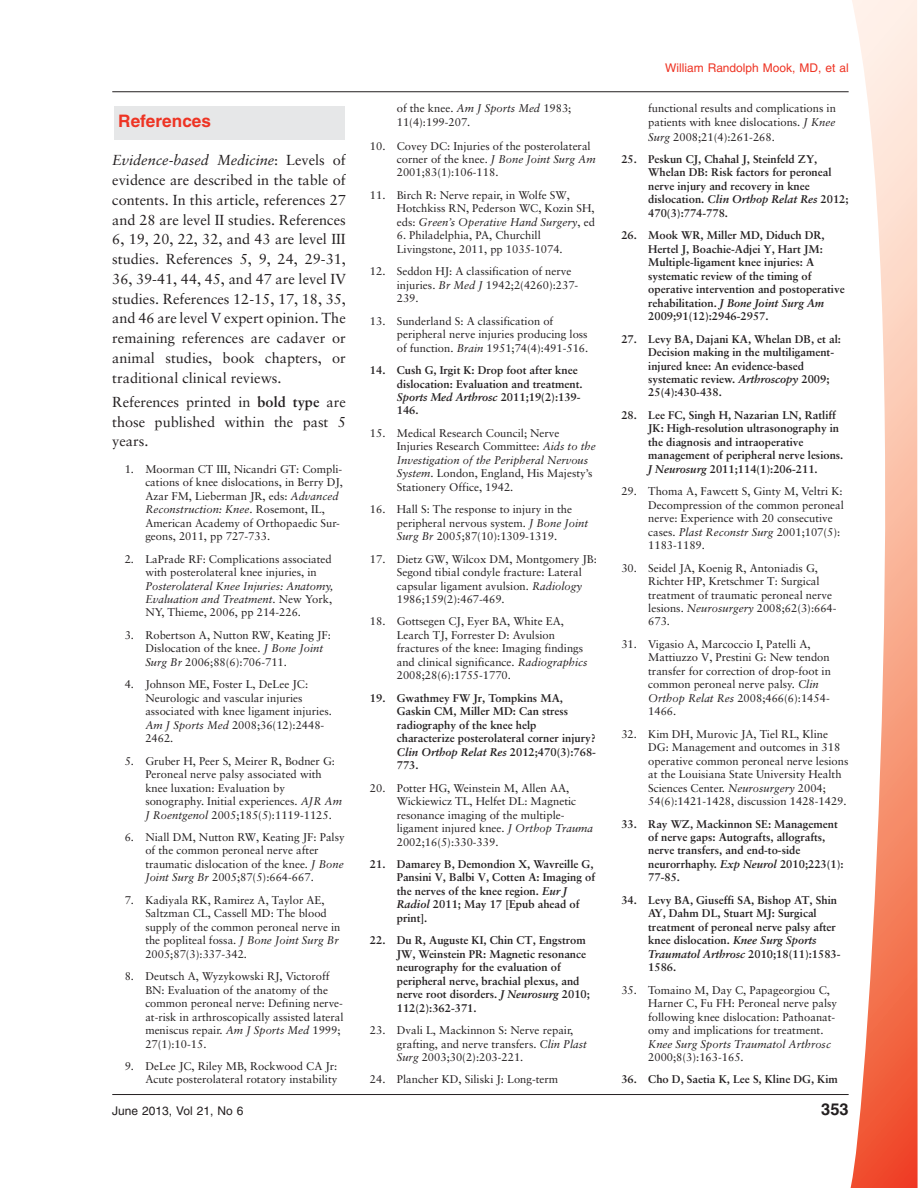
<style>
.page{position:relative;width:918px;height:1188px;background:#fff}
.page>*{position:absolute;margin:0;border:0;box-sizing:border-box;transform-origin:0 0}
.t1{font:700 17.25px "Helvetica";color:#ee3424}
.t2{font:700 16.5px "Helvetica";color:#231f20}
.t3{font:14.55px/19.8px "Sabon";color:#231f20;text-align:justify}
.t4{font:12px "Helvetica";color:#ee3424}
.t5{font:12px "Helvetica";color:#231f20}
.t6{font:11.25px/13.5px "Sabon";color:#231f20}
.t7{font:700 11.25px/13.5px "Sabon";color:#231f20}
.t8{font:italic 11.25px/13.5px "Sabon";color:#231f20;text-align:justify}
.s1{font-style:italic}
.s2{font-weight:700}
.s3{font-style:normal}
</style>
<div class="page">
<svg style="left:850px;top:0;width:68px;height:1188px"></svg>
<div style="left:114px;top:106px;width:230px;height:34px;background:#e6e7e8"></div>
<hr style="left:112px;top:91px;width:737px;height:1px;background:#231f20">
<hr style="left:112px;top:1094px;width:737px;height:1px;background:#231f20">
<h1 class="t1" style="left:118px;top:115px;width:94px">References</h1>
<p class="t3" style="left:112px;top:152px;width:235px"><span class="s1">Evidence-based Medicine</span>: Levels of evidence are described in the table of contents. In this article, references 27 and 28 are level II studies. References 6, 19, 20, 22, 32, and 43 are level III studies. References 5, 9, 24, 29-31, 36, 39-41, 44, 45, and 47 are level IV studies. References 12-15, 17, 18, 35, and 46 are level V expert opinion. The remaining references are cadaver or animal studies, book chapters, or traditional clinical reviews.</p>
<p class="t3" style="left:112px;top:393px;width:235px">References printed in <span class="s2">bold type</span> are those published within the past 5 years.</p>
<p class="t6" style="left:145px;top:463px;width:199px;text-indent:-21px">1. Moorman CT III, Nicandri GT: Compli&shy;cations of knee dislocations, in Berry DJ, Azar FM, Lieberman JR, eds: <span class="s1">Advanced Reconstruction: Knee</span>. Rosemont, IL, American Academy of Orthopaedic Sur&shy;geons, 2011, pp 727-733.</p>
<p class="t6" style="left:125px;top:553px;width:209px;text-align:center">2. LaPrade RF: Complications associated with posterolateral knee injuries, in</p>
<p class="t8" style="left:145px;top:580px;width:189px">Posterolateral Knee Injuries: Anatomy, Evaluation and Treatment<span class="s3">. New York, NY, Thieme, 2006, pp 214-226.</span></p>
<p class="t6" style="left:145px;top:629px;width:187px;text-indent:-21px">3. Robertson A, Nutton RW, Keating JF:<br>Dislocation of the knee. <span class="s1">J Bone Joint<br>Surg Br</span> 2006;88(6):706-711.</p>
<p class="t6" style="left:145px;top:679px;width:188px;text-indent:-21px">4. Johnson ME, Foster L, DeLee JC:<br>Neurologic and vascular injuries associated with knee ligament injuries.<br><span class="s1">Am J Sports Med</span> 2008;36(12):2448-<br>2462.</p>
<p class="t6" style="left:145px;top:755px;width:198px;text-indent:-21px">5. Gruber H, Peer S, Meirer R, Bodner G:<br>Peroneal nerve palsy associated with knee luxation: Evaluation by sonography. Initial experiences. <span class="s1">AJR Am J Roentgenol</span> 2005;185(5):1119-1125.</p>
<p class="t6" style="left:145px;top:831px;width:201px;text-indent:-21px">6. Niall DM, Nutton RW, Keating JF: Palsy of the common peroneal nerve after traumatic dislocation of the knee. <span class="s1">J Bone Joint Surg Br</span> 2005;87(5):664-667.</p>
<p class="t6" style="left:145px;top:894px;width:197px;text-indent:-21px">7. Kadiyala RK, Ramirez A, Taylor AE, Saltzman CL, Cassell MD: The blood supply of the common peroneal nerve in the popliteal fossa. <span class="s1">J Bone Joint Surg Br </span>2005;87(3):337-342.</p>
<p class="t6" style="left:145px;top:970px;width:200px;text-indent:-21px">8. Deutsch A, Wyzykowski RJ, Victoroff BN: Evaluation of the anatomy of the common peroneal nerve: Defining nerve&shy;at-risk in arthroscopically assisted lateral meniscus repair. <span class="s1">Am J Sports Med</span> 1999; 27(1):10-15.</p>
<p class="t6" style="left:125px;top:1060px;width:214px;text-align:right">9. DeLee JC, Riley MB, Rockwood CA Jr:<br>Acute posterolateral rotatory instability</p>
<p class="t6" style="left:397px;top:102px;width:176px;line-height:14.2px">of the knee. <span class="s1">Am J Sports Med</span> 1983;<br>11(4):199-207.</p>
<p class="t6" style="left:397px;top:140px;width:200px;text-indent:-27px">10. Covey DC: Injuries of the posterolateral corner of the knee. <span class="s1">J Bone Joint Surg Am<br></span>2001;83(1):106-118.</p>
<p class="t6" style="left:397px;top:189px;width:200px;text-indent:-27px">11. Birch R: Nerve repair, in Wolfe SW,<br>Hotchkiss RN, Pederson WC, Kozin SH, eds: <span class="s1">Green’s Operative Hand Surgery</span>, ed</p>
<p class="t6" style="left:397px;top:230px;width:167px">6. Philadelphia, PA, Churchill<br>Livingstone, 2011, pp 1035-1074.</p>
<p class="t6" style="left:397px;top:266px;width:183px;text-indent:-27px">12. Seddon HJ: A classification of nerve injuries. <span class="s1">Br Med J</span> 1942;2(4260):237-<br>239.</p>
<p class="t6" style="left:397px;top:315px;width:193px;text-indent:-27px">13. Sunderland S: A classification of peripheral nerve injuries producing loss of function. <span class="s1">Brain</span> 1951;74(4):491-516.</p>
<p class="t7" style="left:397px;top:364px;width:187px;text-indent:-27px">14. Cush G, Irgit K: Drop foot after knee dislocation: Evaluation and treatment.<br><span class="s1">Sports Med Arthrosc</span> 2011;19(2):139-<br>146.</p>
<p class="t6" style="left:397px;top:427px;width:200px;text-indent:-27px">15. Medical Research Council; Nerve Injuries Research Committee: <span class="s1">Aids to the Investigation of the Peripheral Nervous System</span>. London, England, His Majesty’s Stationery Office, 1942.</p>
<p class="t6" style="left:397px;top:504px;width:193px;text-indent:-27px">16. Hall S: The response to injury in the peripheral nervous system. <span class="s1">J Bone Joint<br>Surg Br</span> 2005;87(10):1309-1319.</p>
<p class="t6" style="left:397px;top:553px;width:202px;text-indent:-27px">17. Dietz GW, Wilcox DM, Montgomery JB:<br>Segond tibial condyle fracture: Lateral capsular ligament avulsion. <span class="s1">Radiology </span>1986;159(2):467-469.</p>
<p class="t6" style="left:397px;top:616px;width:192px;text-indent:-27px">18. Gottsegen CJ, Eyer BA, White EA, Learch TJ, Forrester D: Avulsion fractures of the knee: Imaging findings and clinical significance. <span class="s1">Radiographics </span>2008;28(6):1755-1770.</p>
<p class="t7" style="left:397px;top:692px;width:201px;text-indent:-27px">19. Gwathmey FW Jr, Tompkins MA,<br>Gaskin CM, Miller MD: Can stress radiography of the knee help characterize posterolateral corner injury?<br><span class="s1">Clin Orthop Relat Res</span> 2012;470(3):768-<br>773.</p>
<p class="t6" style="left:397px;top:782px;width:198px;text-indent:-27px">20. Potter HG, Weinstein M, Allen AA, Wickiewicz TL, Helfet DL: Magnetic resonance imaging of the multiple&shy;ligament injured knee. <span class="s1">J Orthop Trauma </span>2002;16(5):330-339.</p>
<p class="t7" style="left:397px;top:858px;width:200px;text-indent:-27px">21. Damarey B, Demondion X, Wavreille G,<br>Pansini V, Balbi V, Cotten A: Imaging of the nerves of the knee region. <span class="s1">Eur J<br>Radiol</span> 2011; May 17 [Epub ahead of print].</p>
<p class="t7" style="left:397px;top:935px;width:195px;text-indent:-27px">22. Du R, Auguste KI, Chin CT, Engstrom JW, Weinstein PR: Magnetic resonance neurography for the evaluation of peripheral nerve, brachial plexus, and nerve root disorders. <span class="s1">J Neurosurg</span> 2010; 112(2):362-371.</p>
<p class="t6" style="left:397px;top:1024px;width:192px;text-indent:-27px">23. Dvali L, Mackinnon S: Nerve repair, grafting, and nerve transfers. <span class="s1">Clin Plast<br>Surg</span> 2003;30(2):203-221.</p>
<p class="t6" style="left:370px;top:1074px;width:190px">24. Plancher KD, Siliski J: Long-term</p>
<p class="t4" style="left:665px;top:63px;width:185px">William Randolph Mook, MD, et al</p>
<p class="t6" style="left:648px;top:102px;width:189px;line-height:14.2px;text-align:justify">functional results and complications in patients with knee dislocations. <span class="s1">J Knee Surg</span> 2008;21(4):261-268.</p>
<p class="t7" style="left:648px;top:153px;width:202px;text-indent:-27px">25. Peskun CJ, Chahal J, Steinfeld ZY, Whelan DB: Risk factors for peroneal nerve injury and recovery in knee dislocation. <span class="s1">Clin Orthop Relat Res</span> 2012; 470(3):774-778.</p>
<p class="t7" style="left:648px;top:230px;width:198px;text-indent:-27px">26. Mook WR, Miller MD, Diduch DR, Hertel J, Boachie-Adjei Y, Hart JM:<br>Multiple-ligament knee injuries: A systematic review of the timing of operative intervention and postoperative rehabilitation. <span class="s1">J Bone Joint Surg Am </span>2009;91(12):2946-2957.</p>
<p class="t7" style="left:648px;top:333px;width:194px;text-indent:-27px">27. Levy BA, Dajani KA, Whelan DB, et al:<br>Decision making in the multiligament&shy;injured knee: An evidence-based systematic review. <span class="s1">Arthroscopy</span> 2009; 25(4):430-438.</p>
<p class="t7" style="left:648px;top:409px;width:197px;text-indent:-27px">28. Lee FC, Singh H, Nazarian LN, Ratliff JK: High-resolution ultrasonography in the diagnosis and intraoperative management of peripheral nerve lesions.<br><span class="s1">J Neurosurg</span> 2011;114(1):206-211.</p>
<p class="t6" style="left:648px;top:486px;width:197px;text-indent:-27px">29. Thoma A, Fawcett S, Ginty M, Veltri K:<br>Decompression of the common peroneal nerve: Experience with 20 consecutive cases. <span class="s1">Plast Reconstr Surg</span> 2001;107(5):<br>1183-1189.</p>
<p class="t6" style="left:648px;top:562px;width:190px;text-indent:-27px">30. Seidel JA, Koenig R, Antoniadis G,<br>Richter HP, Kretschmer T: Surgical treatment of traumatic peroneal nerve lesions. <span class="s1">Neurosurgery</span> 2008;62(3):664-<br>673.</p>
<p class="t6" style="left:648px;top:638px;width:184px;text-indent:-27px">31. Vigasio A, Marcoccio I, Patelli A,<br>Mattiuzzo V, Prestini G: New tendon transfer for correction of drop-foot in common peroneal nerve palsy. <span class="s1">Clin<br>Orthop Relat Res</span> 2008;466(6):1454-<br>1466.</p>
<p class="t6" style="left:648px;top:728px;width:202px;text-indent:-27px">32. Kim DH, Murovic JA, Tiel RL, Kline DG: Management and outcomes in 318 operative common peroneal nerve lesions at the Louisiana State University Health Sciences Center. <span class="s1">Neurosurgery</span> 2004; 54(6):1421-1428, discussion 1428-1429.</p>
<p class="t7" style="left:648px;top:818px;width:197px;text-indent:-27px">33. Ray WZ, Mackinnon SE: Management of nerve gaps: Autografts, allografts, nerve transfers, and end-to-side neurorrhaphy. <span class="s1">Exp Neurol</span> 2010;223(1):<br>77-85.</p>
<p class="t7" style="left:648px;top:894px;width:194px;text-indent:-27px">34. Levy BA, Giuseffi SA, Bishop AT, Shin<br>AY, Dahm DL, Stuart MJ: Surgical treatment of peroneal nerve palsy after knee dislocation. <span class="s1">Knee Surg Sports<br>Traumatol Arthrosc</span> 2010;18(11):1583-<br>1586.</p>
<p class="t6" style="left:648px;top:984px;width:191px;text-indent:-27px">35. Tomaino M, Day C, Papageorgiou C, Harner C, Fu FH: Peroneal nerve palsy following knee dislocation: Pathoanat&shy;omy and implications for treatment.</p>
<p class="t8" style="left:648px;top:1038px;width:184px">Knee Surg Sports Traumatol Arthrosc</p>
<p class="t6" style="left:648px;top:1051px;width:97px">2000;8(3):163-165.</p>
<p class="t7" style="left:621px;top:1074px;width:218px">36. Cho D, Saetia K, Lee S, Kline DG, Kim</p>
<p class="t5" style="left:112px;top:1107px;width:133px">June 2013, Vol 21, No 6</p>
<h2 class="t2" style="left:821px;top:1103px;width:29px">353</h2>
</div>
